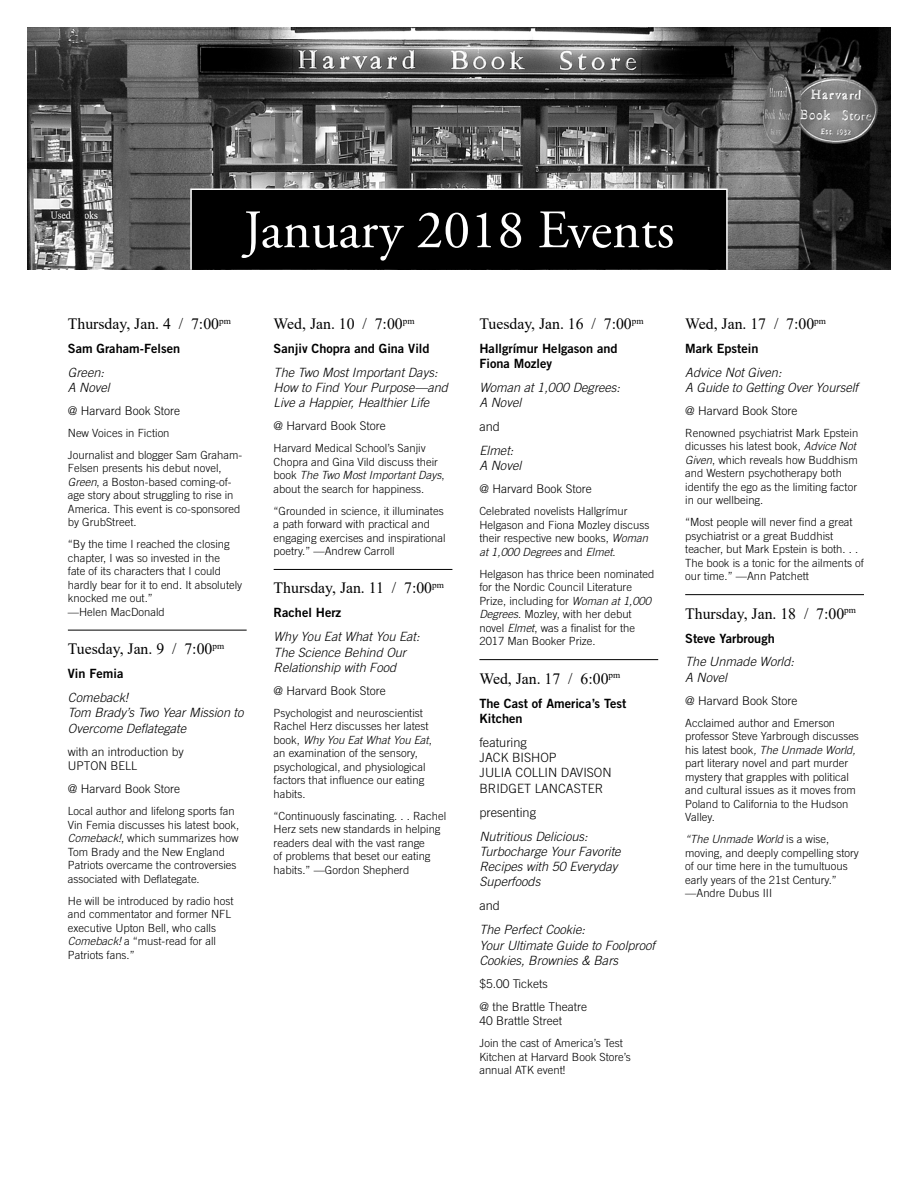
<style>
.page{position:relative;width:918px;height:1188px;background:#fff}
.page>*{position:absolute;margin:0;border:0;box-sizing:border-box;transform-origin:0 0}
.t1{font:54px "Adobe Garamond Pro";color:#fff}
.t2{font:15.75px "Times New Roman";color:#000}
.t3{font:italic 300 12.75px/15.3px "Trade Gothic LT Std";color:#000}
.t4{font:12.75px/15.3px "Trade Gothic LT Std Bd 2";color:#000}
.t5{font:300 12.75px/15.3px "Trade Gothic LT Std";color:#000}
.t6{font:300 12px/14.4px "Trade Gothic LT Std";color:#000}
.t7{font:300 11.25px/13.5px "Trade Gothic LT Std";color:#000}
.s1{font-style:italic}
</style>
<div class="page">
<img style="left:27px;top:27px;width:864px;height:243px">
<div style="left:191px;top:189px;width:536px;height:81px;background:#000"></div>
<div style="left:190px;top:188px;width:538px;height:83px;border:2px solid #fff"></div>
<hr style="left:68px;top:630px;width:179px;height:1px;background:#000">
<hr style="left:274px;top:569px;width:178px;height:1px;background:#000">
<hr style="left:479px;top:659px;width:179px;height:1px;background:#000">
<hr style="left:685px;top:594px;width:179px;height:1px;background:#000">
<h1 class="t1" style="left:244px;top:198px;width:432px">January 2018 Events</h1>
<h2 class="t2" style="left:68px;top:312px;width:164px">Thursday, Jan. 4 / 7:00<sup>pm</sup></h2>
<p class="t4" style="left:68px;top:340px;width:114px">Sam Graham-Felsen</p>
<p class="t3" style="left:68px;top:365px;width:43px">Green:<br>A Novel</p>
<p class="t6" style="left:68px;top:403px;width:114px">@ Harvard Book Store</p>
<p class="t7" style="left:68px;top:422px;width:176px;line-height:21.9px">New Voices in Fiction<br>Journalist and blogger Sam Graham-</p>
<p class="t7" style="left:68px;top:461px;width:174px">Felsen presents his debut novel,<br><span class="s1">Green</span>, a Boston-based coming-of&shy;age story about struggling to rise in<br>America. This event is co-sponsored by GrubStreet.</p>
<p class="t7" style="left:68px;top:537px;width:176px">“By the time I reached the closing chapter, I was so invested in the<br>fate of its characters that I could hardly bear for it to end. It absolutely knocked me out.”<br>—Helen MacDonald</p>
<h2 class="t2" style="left:68px;top:638px;width:158px">Tuesday, Jan. 9 / 7:00<sup>pm</sup></h2>
<p class="t4" style="left:68px;top:666px;width:57px">Vin Femia</p>
<p class="t3" style="left:68px;top:690px;width:177px">Comeback!<br>Tom Brady’s Two Year Mission to<br>Overcome Deflategate</p>
<p class="t6" style="left:68px;top:744px;width:118px">with an introduction by<br>UPTON BELL</p>
<p class="t6" style="left:68px;top:781px;width:114px">@ Harvard Book Store</p>
<p class="t7" style="left:68px;top:804px;width:173px">Local author and lifelong sports fan Vin Femia discusses his latest book, <span class="s1">Comeback!</span>, which summarizes how Tom Brady and the New England Patriots overcame the controversies associated with Deflategate.</p>
<p class="t7" style="left:68px;top:894px;width:167px">He will be introduced by radio host and commentator and former NFL executive Upton Bell, who calls<br><span class="s1">Comeback!</span> a “must-read for all<br>Patriots fans.”</p>
<h2 class="t2" style="left:274px;top:312px;width:142px">Wed, Jan. 10 / 7:00<sup>pm</sup></h2>
<p class="t4" style="left:274px;top:340px;width:157px">Sanjiv Chopra and Gina Vild</p>
<p class="t3" style="left:274px;top:365px;width:176px">The Two Most Important Days:<br>How to Find Your Purpose—and<br>Live a Happier, Healthier Life</p>
<p class="t6" style="left:274px;top:418px;width:114px">@ Harvard Book Store</p>
<p class="t7" style="left:274px;top:441px;width:172px">Harvard Medical School’s Sanjiv Chopra and Gina Vild discuss their book <span class="s1">The Two Most Important Days</span>, about the search for happiness.</p>
<p class="t7" style="left:274px;top:504px;width:173px">“Grounded in science, it illuminates a path forward with practical and engaging exercises and inspirational poetry.” —Andrew Carroll</p>
<h2 class="t2" style="left:274px;top:577px;width:172px">Thursday, Jan. 11 / 7:00<sup>pm</sup></h2>
<p class="t4" style="left:274px;top:605px;width:69px">Rachel Herz</p>
<p class="t3" style="left:274px;top:629px;width:147px">Why You Eat What You Eat:<br>The Science Behind Our<br>Relationship with Food</p>
<p class="t6" style="left:274px;top:683px;width:114px">@ Harvard Book Store</p>
<p class="t7" style="left:274px;top:706px;width:160px">Psychologist and neuroscientist<br>Rachel Herz discusses her latest book, <span class="s1">Why You Eat What You Eat</span>, an examination of the sensory, psychological, and physiological factors that influence our eating habits.</p>
<p class="t7" style="left:274px;top:809px;width:174px">“Continuously fascinating. . . Rachel Herz sets new standards in helping readers deal with the vast range<br>of problems that beset our eating habits.” —Gordon Shepherd</p>
<h2 class="t2" style="left:479px;top:312px;width:166px">Tuesday, Jan. 16 / 7:00<sup>pm</sup></h2>
<p class="t4" style="left:479px;top:340px;width:140px">Hallgrímur Helgason and<br>Fiona Mozley</p>
<p class="t3" style="left:479px;top:380px;width:142px">Woman at 1,000 Degrees:<br>A Novel</p>
<p class="t5" style="left:479px;top:419px;width:22px">and</p>
<p class="t3" style="left:479px;top:443px;width:43px">Elmet:<br>A Novel</p>
<p class="t6" style="left:479px;top:482px;width:114px">@ Harvard Book Store</p>
<p class="t7" style="left:479px;top:504px;width:171px">Celebrated novelists Hallgrímur<br>Helgason and Fiona Mozley discuss their respective new books, <span class="s1">Woman at 1,000 Degrees</span> and <span class="s1">Elmet</span>.</p>
<p class="t7" style="left:479px;top:567px;width:177px">Helgason has thrice been nominated for the Nordic Council Literature<br>Prize, including for <span class="s1">Woman at 1,000<br>Degrees</span>. Mozley, with her debut novel <span class="s1">Elmet</span>, was a finalist for the<br>2017 Man Booker Prize.</p>
<h2 class="t2" style="left:479px;top:667px;width:142px">Wed, Jan. 17 / 6:00<sup>pm</sup></h2>
<p class="t4" style="left:479px;top:695px;width:149px">The Cast of America’s Test<br>Kitchen</p>
<p class="t5" style="left:479px;top:734px;width:134px">featuring<br>JACK BISHOP<br>JULIA COLLIN DAVISON<br>BRIDGET LANCASTER</p>
<p class="t5" style="left:479px;top:804px;width:58px">presenting</p>
<p class="t3" style="left:479px;top:829px;width:143px">Nutritious Delicious:<br>Turbocharge Your Favorite<br>Recipes with 50 Everyday<br>Superfoods</p>
<p class="t5" style="left:479px;top:898px;width:22px">and</p>
<p class="t3" style="left:479px;top:922px;width:177px">The Perfect Cookie:<br>Your Ultimate Guide to Foolproof<br>Cookies, Brownies &amp; Bars</p>
<p class="t6" style="left:479px;top:972px;width:109px;line-height:22.8px">$5.00 Tickets<br>@ the Brattle Theatre</p>
<p class="t6" style="left:479px;top:1013px;width:84px">40 Brattle Street</p>
<p class="t7" style="left:479px;top:1036px;width:153px">Join the cast of America’s Test<br>Kitchen at Harvard Book Store’s annual ATK event!</p>
<h2 class="t2" style="left:685px;top:312px;width:142px">Wed, Jan. 17 / 7:00<sup>pm</sup></h2>
<p class="t4" style="left:685px;top:340px;width:75px">Mark Epstein</p>
<p class="t3" style="left:685px;top:365px;width:174px">Advice Not Given:<br>A Guide to Getting Over Yourself</p>
<p class="t6" style="left:685px;top:403px;width:114px">@ Harvard Book Store</p>
<p class="t7" style="left:685px;top:426px;width:175px">Renowned psychiatrist Mark Epstein dicusses his latest book, <span class="s1">Advice Not<br>Given</span>, which reveals how Buddhism and Western psychotherapy both identify the ego as the limiting factor in our wellbeing.</p>
<p class="t7" style="left:685px;top:515px;width:180px">“Most people will never find a great psychiatrist or a great Buddhist teacher, but Mark Epstein is both. . .<br>The book is a tonic for the ailments of our time.” —Ann Patchett</p>
<h2 class="t2" style="left:685px;top:602px;width:172px">Thursday, Jan. 18 / 7:00<sup>pm</sup></h2>
<p class="t4" style="left:685px;top:630px;width:91px">Steve Yarbrough</p>
<p class="t3" style="left:685px;top:655px;width:110px">The Unmade World:<br>A Novel</p>
<p class="t6" style="left:685px;top:693px;width:114px">@ Harvard Book Store</p>
<p class="t7" style="left:685px;top:716px;width:175px">Acclaimed author and Emerson professor Steve Yarbrough discusses his latest book<span class="s1">, The Unmade World, </span>part literary novel and part murder mystery that grapples with political and cultural issues as it moves from<br>Poland to California to the Hudson<br>Valley.</p>
<p class="t7" style="left:685px;top:832px;width:175px"><span class="s1">“The Unmade World</span> is a wise, moving, and deeply compelling story of our time here in the tumultuous early years of the 21st Century.” —Andre Dubus III</p>
</div>
